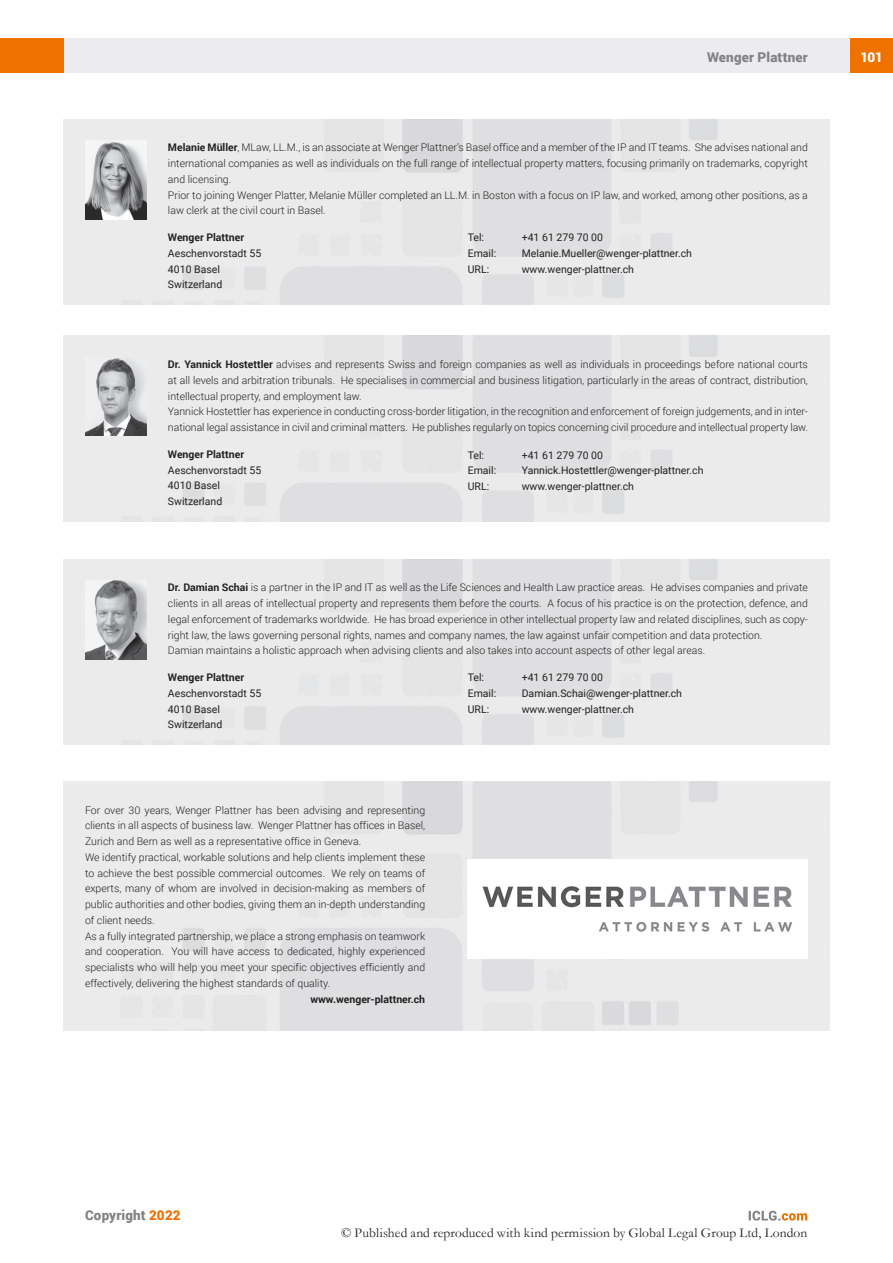
<style>
.page{position:relative;width:893px;height:1263px;background:#fff}
.page>*{position:absolute;margin:0;border:0;box-sizing:border-box;transform-origin:0 0}
.t1{font:13.5px "Garamond";letter-spacing:.01em;color:#231f20}
.t2{font:900 13.5px "Roboto";letter-spacing:.015em;color:#808285}
.t3{font:900 13.5px "Roboto";color:#fff}
.t4{font:300 10.5px/15.8px "Roboto";color:#231f20}
.t5{font:10.5px/15.8px "Roboto";color:#231f20}
.t6{font:700 10.5px "Roboto";color:#231f20}
.s1{font-weight:700}
.s2{color:#ef7100}
</style>
<div class="page">
<div style="left:64px;top:38px;width:786px;height:34px;background:#ececee"></div>
<div style="left:850px;top:38px;width:43px;height:34px;background:#ef7100"></div>
<div style="left:0;top:38px;width:64px;height:34px;background:#ef7100"></div>
<svg style="left:749px;top:1211px;width:58px;height:9px"></svg>
<img style="left:64px;top:119px;width:765px;height:186px">
<img style="left:85px;top:140px;width:61px;height:79px">
<img style="left:64px;top:336px;width:765px;height:186px">
<img style="left:64px;top:559px;width:765px;height:185px">
<img style="left:85px;top:357px;width:61px;height:79px">
<img style="left:85px;top:580px;width:61px;height:79px">
<img style="left:482px;top:886px;width:311px;height:46px">
<p class="t2" style="left:707px;top:48px;width:102px">Wenger Plattner</p>
<p class="t3" style="left:860px;top:48px;width:24px">101</p>
<p class="t4" style="left:168px;top:139px;width:641px"><span class="s1">Melanie Müller</span>, MLaw, LL.M., is an associate at Wenger Plattner’s Basel office and a member of the IP and IT teams. She advises national and international companies as well as individuals on the full range of intellectual property matters, focusing primarily on trademarks, copyright and licensing.<br>Prior to joining Wenger Platter, Melanie Müller completed an LL.M. in Boston with a focus on IP law, and worked, among other positions, as a law clerk at the civil court in Basel.</p>
<p class="t6" style="left:168px;top:230px;width:78px">Wenger Plattner</p>
<p class="t5" style="left:168px;top:245px;width:95px">Aeschenvorstadt 55<br>4010 Basel<br>Switzerland</p>
<p class="t5" style="left:468px;top:229px;width:18px">Tel:</p>
<p class="t5" style="left:522px;top:229px;width:83px">+41 61 279 70 00</p>
<p class="t5" style="left:468px;top:245px;width:30px">Email:</p>
<p class="t5" style="left:522px;top:245px;width:172px">Melanie.Mueller@wenger-plattner.ch</p>
<p class="t5" style="left:468px;top:261px;width:23px">URL:</p>
<p class="t5" style="left:522px;top:261px;width:114px">www.wenger-plattner.ch</p>
<p class="t4" style="left:168px;top:356px;width:642px"><span class="s1">Dr. Yannick Hostettler</span> advises and represents Swiss and foreign companies as well as individuals in proceedings before national courts at all levels and arbitration tribunals. He specialises in commercial and business litigation, particularly in the areas of contract, distribution, intellectual property, and employment law.<br>Yannick Hostettler has experience in conducting cross-border litigation, in the recognition and enforcement of foreign judgements, and in inter&shy;national legal assistance in civil and criminal matters. He publishes regularly on topics concerning civil procedure and intellectual property law.</p>
<p class="t6" style="left:168px;top:447px;width:78px">Wenger Plattner</p>
<p class="t5" style="left:168px;top:462px;width:95px">Aeschenvorstadt 55<br>4010 Basel<br>Switzerland</p>
<p class="t5" style="left:468px;top:447px;width:18px">Tel:</p>
<p class="t5" style="left:522px;top:447px;width:83px">+41 61 279 70 00</p>
<p class="t5" style="left:468px;top:462px;width:30px">Email:</p>
<p class="t5" style="left:522px;top:462px;width:183px">Yannick.Hostettler@wenger-plattner.ch</p>
<p class="t5" style="left:468px;top:478px;width:23px">URL:</p>
<p class="t5" style="left:522px;top:478px;width:114px">www.wenger-plattner.ch</p>
<p class="t4" style="left:168px;top:579px;width:641px"><span class="s1">Dr. Damian Schai</span> is a partner in the IP and IT as well as the Life Sciences and Health Law practice areas. He advises companies and private clients in all areas of intellectual property and represents them before the courts. A focus of his practice is on the protection, defence, and legal enforcement of trademarks worldwide. He has broad experience in other intellectual property law and related disciplines, such as copy&shy;right law, the laws governing personal rights, names and company names, the law against unfair competition and data protection.<br>Damian maintains a holistic approach when advising clients and also takes into account aspects of other legal areas.</p>
<p class="t6" style="left:168px;top:670px;width:78px">Wenger Plattner</p>
<p class="t5" style="left:168px;top:685px;width:95px">Aeschenvorstadt 55<br>4010 Basel<br>Switzerland</p>
<p class="t4" style="left:85px;top:802px;width:342px">For over 30 years, Wenger Plattner has been advising and representing clients in all aspects of business law. Wenger Plattner has offices in Basel, Zurich and Bern as well as a representative office in Geneva.<br>We identify practical, workable solutions and help clients implement these to achieve the best possible commercial outcomes. We rely on teams of experts, many of whom are involved in decision-making as members of public authorities and other bodies, giving them an in-depth understanding of client needs.<br>As a fully integrated partnership, we place a strong emphasis on teamwork and cooperation. You will have access to dedicated, highly experienced specialists who will help you meet your specific objectives efficiently and effectively, delivering the highest standards of quality.</p>
<p class="t6" style="left:310px;top:991px;width:116px">www.wenger-plattner.ch</p>
<p class="t5" style="left:468px;top:669px;width:18px">Tel:</p>
<p class="t5" style="left:522px;top:669px;width:83px">+41 61 279 70 00</p>
<p class="t5" style="left:468px;top:685px;width:30px">Email:</p>
<p class="t5" style="left:522px;top:685px;width:162px">Damian.Schai@wenger-plattner.ch</p>
<p class="t5" style="left:468px;top:701px;width:23px">URL:</p>
<p class="t5" style="left:522px;top:701px;width:114px">www.wenger-plattner.ch</p>
<p class="t2" style="left:85px;top:1206px;width:97px">Copyright <span class="s2">2022</span></p>
<p class="t1" style="left:341px;top:1224px;width:467px">© Published and reproduced with kind permission by Global Legal Group Ltd, London</p>
</div>
